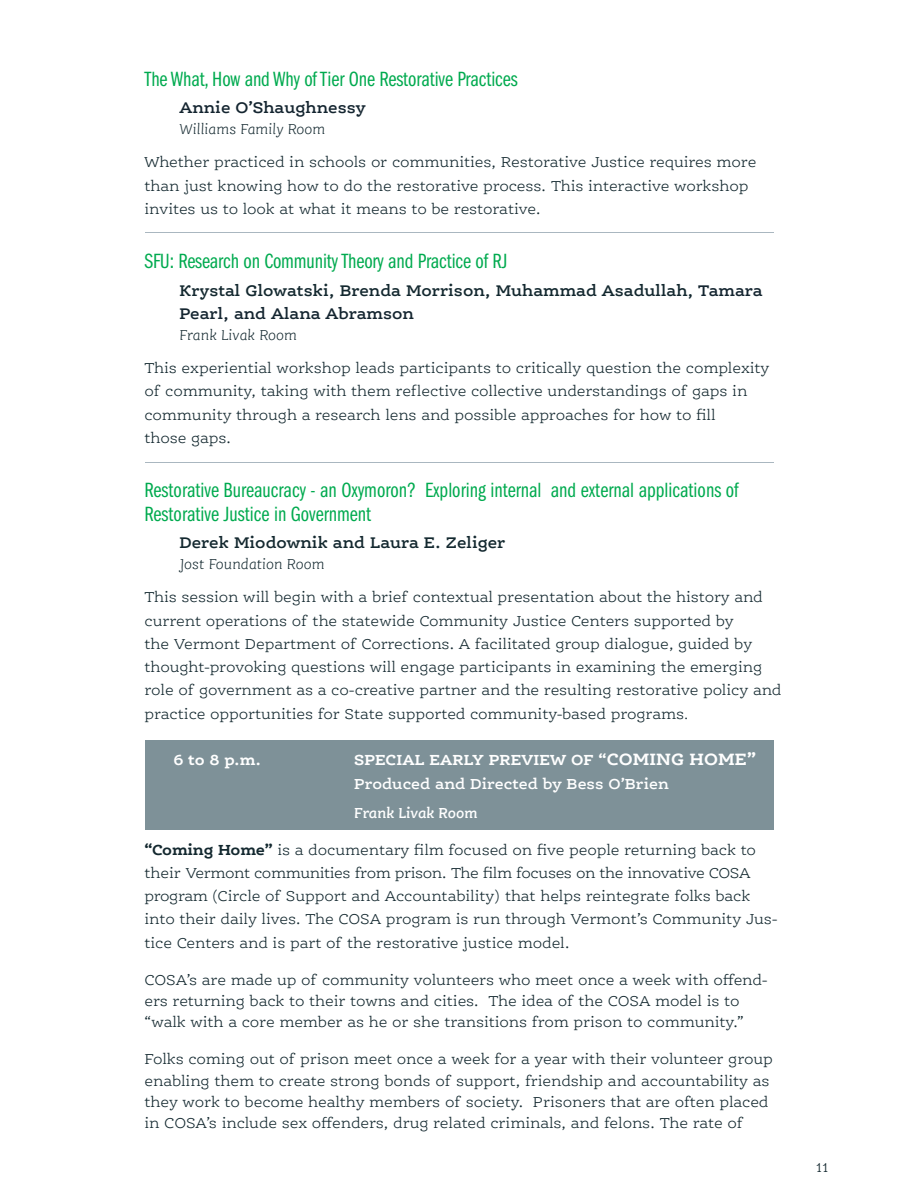
<style>
.page{position:relative;width:918px;height:1188px;background:#fff}
.page>*{position:absolute;margin:0;border:0;box-sizing:border-box;transform-origin:0 0}
.t1{font:21.3px/23.2px "Franklin Gothic Book Cmpr";color:#00aa4f}
.t2{font:600 16.5px/23.2px "Ernestine OT";color:#13282f}
.t3{font:600 16.5px "Ernestine OT";color:#142530}
.t4{font:300 15.6px/23.2px "Ernestine OT";letter-spacing:-.01em;color:#13282f}
.t5{font:600 15.6px/23.2px "Ernestine OT";color:#fff}
.t6{font:italic 600 15.6px "Ernestine OT";color:#fff}
.t7{font:700 15.6px "Ernestine OT";color:#fff}
.s1{font-style:italic}
.s2{color:#142530}
.s3{font-weight:700}
.s4{font-weight:700;font-size:17.4px}
</style>
<div class="page">
<div style="left:145px;top:740px;width:628px;height:89px;background:#7e9198"></div>
<hr style="left:145px;top:462px;width:628px;height:1px;background:#aab7c0">
<hr style="left:145px;top:232px;width:628px;height:1px;background:#aab7c0">
<p class="t1" style="left:145px;top:69px;width:375px">The What, How and Why of Tier One Restorative Practices</p>
<p class="t3" style="left:179px;top:101px;width:188px">Annie O’Shaughnessy</p>
<p class="t4" style="left:145px;top:114px;width:613px;line-height:33px;text-indent:35px"><span class="s1">Williams Family Room<br></span>Whether practiced in schools or communities, Restorative Justice requires more</p>
<p class="t4" style="left:145px;top:175px;width:605px">than just knowing how to do the restorative process. This interactive workshop invites us to look at what it means to be restorative.</p>
<p class="t1" style="left:145px;top:251px;width:364px">SFU: Research on Community Theory and Practice of RJ</p>
<p class="t2" style="left:179px;top:279px;width:585px">Krystal Glowatski, Brenda Morrison, Muhammad Asadullah, <span class="s2">Tamara<br>Pearl, and Alana Abramson</span></p>
<p class="t4" style="left:145px;top:320px;width:626px;line-height:33px;text-indent:35px"><span class="s1">Frank Livak Room<br></span>This experiential workshop leads participants to critically question the complexity</p>
<p class="t4" style="left:145px;top:381px;width:604px">of community, taking with them reflective collective understandings of gaps in community through a research lens and possible approaches for how to fill those gaps.</p>
<p class="t1" style="left:145px;top:480px;width:596px">Restorative Bureaucracy - an Oxymoron? Exploring internal and external applications of<br>Restorative Justice in Government</p>
<p class="t2" style="left:179px;top:532px;width:327px">Derek Miodownik and Laura E. Zeliger</p>
<p class="t4" style="left:145px;top:549px;width:620px;line-height:33px;text-indent:35px"><span class="s1">Jost Foundation Room<br></span>This session will begin with a brief contextual presentation about the history and</p>
<p class="t4" style="left:145px;top:610px;width:639px">current operations of the statewide Community Justice Centers supported by<br>the Vermont Department of Corrections. A facilitated group dialogue, guided by thought-provoking questions will engage participants in examining the emerging role of government as a co-creative partner and the resulting restorative policy and practice opportunities for State supported community-based programs<span class="s1">.</span></p>
<p class="t7" style="left:173px;top:754px;width:89px">6 to 8 p.m.</p>
<p class="t5" style="left:354px;top:749px;width:403px"><span class="s3">SPECIAL EARLY PREVIEW OF “</span><span class="s4">COMING HOME”<br></span>Produced and Directed by Bess O’Brien</p>
<p class="t6" style="left:354px;top:803px;width:125px">Frank Livak Room</p>
<p class="t4" style="left:145px;top:839px;width:634px"><span class="s3">“Coming Home”</span> is a documentary film focused on five people returning back to their Vermont communities from prison. The film focuses on the innovative COSA program (Circle of Support and Accountability) that helps reintegrate folks back into their daily lives. The COSA program is run through Vermont’s Community Jus&shy;tice Centers and is part of the restorative justice model.</p>
<p class="t4" style="left:145px;top:970px;width:624px;line-height:21.3px">COSA’s are made up of community volunteers who meet once a week with offend&shy;ers returning back to their towns and cities. The idea of the COSA model is to “walk with a core member as he or she transitions from prison to community.”</p>
<p class="t4" style="left:145px;top:1049px;width:630px;line-height:21.3px">Folks coming out of prison meet once a week for a year with their volunteer group enabling them to create strong bonds of support, friendship and accountability as they work to become healthy members of society. Prisoners that are often placed in COSA’s include sex offenders, drug related criminals, and felons. The rate of</p>
<p class="t4" style="left:816px;top:1156px;width:14px">11</p>
</div>
